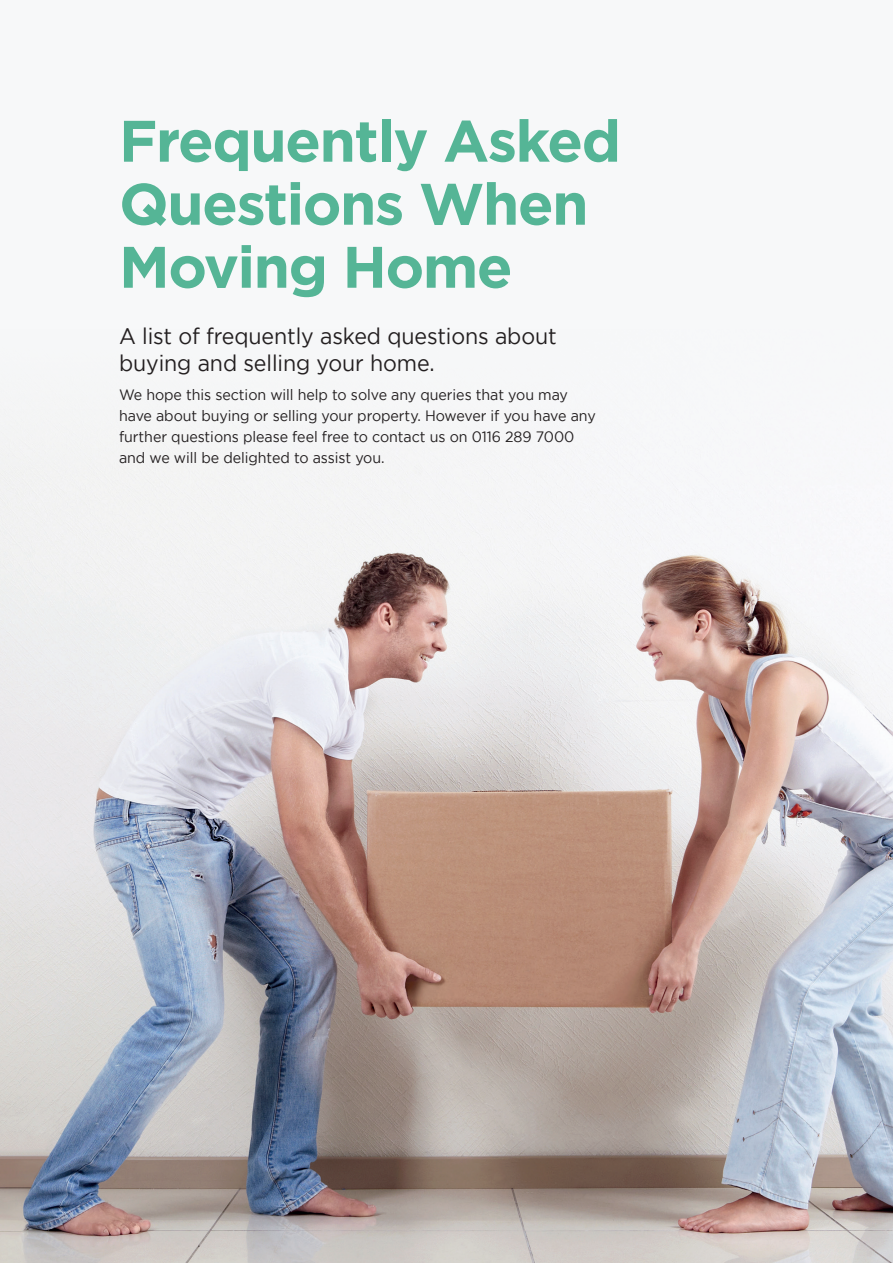
<style>
.page{position:relative;width:893px;height:1263px;background:#fff}
.page>*{position:absolute;margin:0;border:0;box-sizing:border-box;transform-origin:0 0}
.t1{font:700 58.35px/63px "Gotham";letter-spacing:-.025em;color:#55b596}
.t2{font:22.5px/27px "Gotham";letter-spacing:-.005em;color:#231f20;scale:.95 1}
.t3{font:15px/21px "Gotham";letter-spacing:-.005em;color:#231f20;scale:.95 1}
</style>
<div class="page">
<img style="left:0;top:485px;width:893px;height:778px">
<div style="left:0;top:0;width:893px;height:485px;background:#f7f8f9"></div>
<h1 class="t1" style="left:119px;top:108px;width:503px">Frequently Asked<br>Questions When<br>Moving Home</h1>
<h2 class="t2" style="left:119px;top:322px;width:462px">A list of frequently asked questions about buying and selling your home.</h2>
<p class="t3" style="left:119px;top:384px;width:503px">We hope this section will help to solve any queries that you may have about buying or selling your property. However if you have any further questions please feel free to contact us on 0116 289 7000 and we will be delighted to assist you.</p>
</div>
